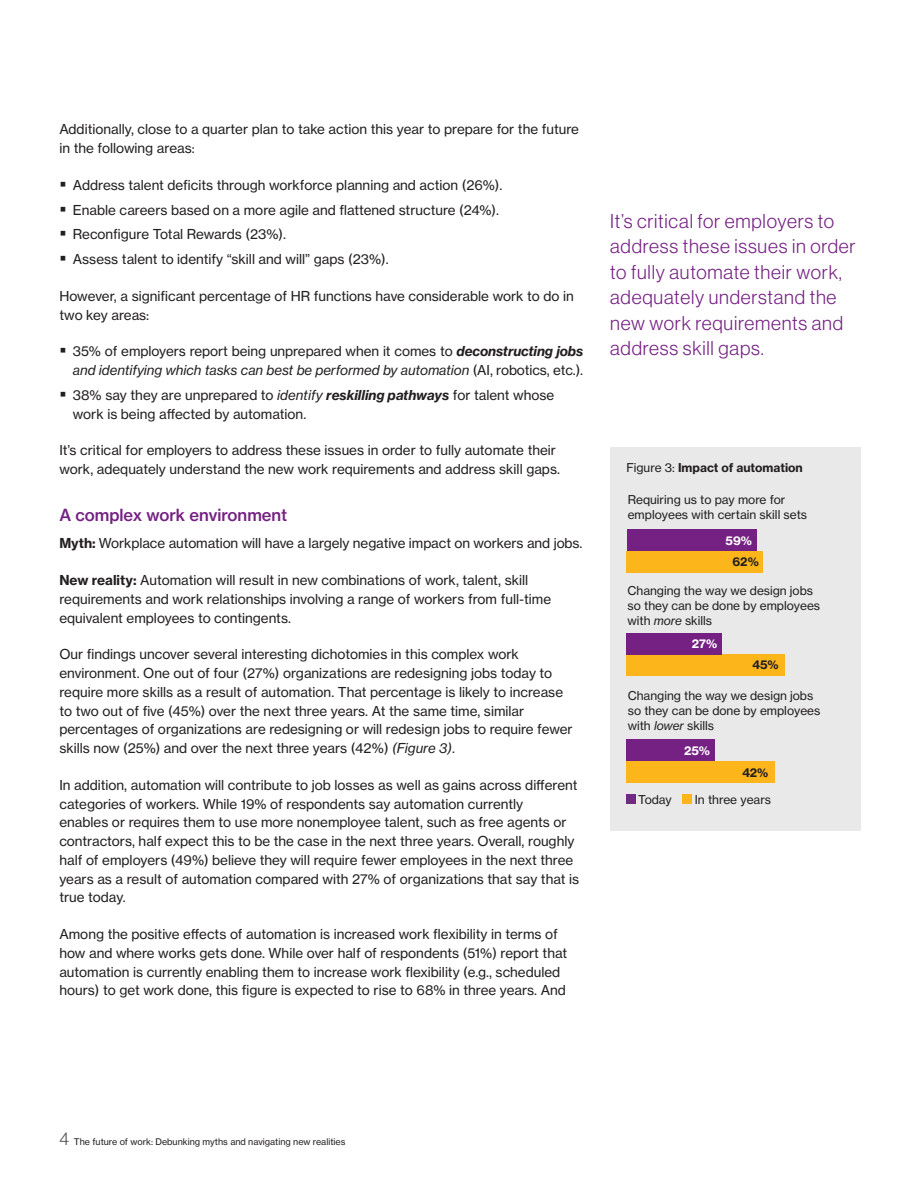
<style>
.page{position:relative;width:918px;height:1188px;background:#fff}
.page>*{position:absolute;margin:0;border:0;box-sizing:border-box;transform-origin:0 0}
.Callout_1__13pt_ligh{font:19.5px/25.5px "N Haas Grotesk DS Std 45 Lt";letter-spacing:.04em;color:#752183}
.Subhead_1__11_13_Med{font:16.5px "N Haas Grotesk TX Std 65 Md";color:#752183}
.Body_text_black{font:13.5px/18.8px "N Haas Grotesk TX Std 55 Rg";color:#231f20}
.t1{font:12px/15px "N Haas Grotesk TX Std 55 Rg";color:#231f20}
.Subhead_1__11_13_Med-2{font:12px "N Haas Grotesk TX Std 75 Bd";color:#231f20}
.t2{font:12px/21.1px "N Haas Grotesk TX Std 75 Bd";color:#fff;text-align:center}
.t3{font:9px "N Haas Grotesk TX Std 55 Rg";color:#231f20}
.s1{font-family:"N Haas Grotesk TX Std 76 Bd It"}
.s2{font-family:"N Haas Grotesk TX Std 56 It"}
.s3{font-family:"N Haas Grotesk TX Std 75 Bd"}
.s4{font-family:"N Haas Grotesk TX Std 55 Rg"}
.s5{color:#231f20}
.s6{font-family:"N Haas Grotesk DS Std 45 Lt";font-size:18px;color:#57585a}
</style>
<div class="page">
<div style="left:610px;top:447px;width:251px;height:384px;background:#e8e9e8"></div>
<div style="left:626px;top:794px;width:9px;height:10px;background:#6f2a82"></div>
<div style="left:682px;top:794px;width:10px;height:10px;background:#fcb61c"></div>
<div style="left:627px;top:551px;width:136px;height:21px;background:#fcb61c"></div>
<div style="left:627px;top:529px;width:130px;height:22px;background:#752183"></div>
<div style="left:627px;top:655px;width:158px;height:21px;background:#fcb61c"></div>
<div style="left:627px;top:633px;width:95px;height:21px;background:#752183"></div>
<div style="left:627px;top:761px;width:148px;height:21px;background:#fcb61c"></div>
<div style="left:627px;top:739px;width:88px;height:22px;background:#752183"></div>
<p class="Body_text_black" style="left:59px;top:120px;width:521px">Additionally, close to a quarter plan to take action this year to prepare for the future in the following areas:</p>
<p class="Body_text_black" style="left:73px;top:175px;width:431px">Address talent deficits through workforce planning and action (26%).</p>
<p class="Body_text_black" style="left:73px;top:200px;width:428px">Enable careers based on a more agile and flattened structure (24%).</p>
<p class="Body_text_black" style="left:73px;top:225px;width:215px">Reconfigure Total Rewards (23%).</p>
<p class="Body_text_black" style="left:73px;top:250px;width:317px">Assess talent to identify “skill and will” gaps (23%).</p>
<p class="Body_text_black" style="left:59px;top:286px;width:516px">However, a significant percentage of HR functions have considerable work to do in two key areas:</p>
<p class="Body_text_black" style="left:73px;top:342px;width:512px">35% of employers report being unprepared when it comes to <span class="s1">deconstructing jobs </span><span class="s2">and identifying which tasks can best be performed by automation</span> (AI, robotics, etc.).</p>
<p class="Body_text_black" style="left:73px;top:385px;width:483px">38% say they are unprepared to <span class="s2">identify</span> <span class="s1">reskilling pathways</span> for talent whose work is being affected by automation.</p>
<p class="Body_text_black" style="left:59px;top:441px;width:502px">It’s critical for employers to address these issues in order to fully automate their work, adequately understand the new work requirements and address skill gaps.</p>
<p class="Subhead_1__11_13_Med" style="left:59px;top:504px;width:229px">A complex work environment</p>
<p class="Body_text_black" style="left:59px;top:534px;width:525px"><span class="s3">Myth:</span> Workplace automation will have a largely negative impact on workers and jobs.</p>
<p class="Body_text_black" style="left:59px;top:571px;width:493px"><span class="s3">New reality:</span> Automation will result in new combinations of work, talent, skill requirements and work relationships involving a range of workers from full-time equivalent employees to contingents.</p>
<p class="Body_text_black" style="left:59px;top:645px;width:515px">Our findings uncover several interesting dichotomies in this complex work environment. One out of four (27%) organizations are redesigning jobs today to require more skills as a result of automation. That percentage is likely to increase to two out of five (45%) over the next three years. At the same time, similar percentages of organizations are redesigning or will redesign jobs to require fewer skills now (25%) and over the next three years (42%) <span class="s2">(Figure 3)</span>.</p>
<p class="Body_text_black" style="left:59px;top:775px;width:521px">In addition, automation will contribute to job losses as well as gains across different categories of workers. While 19% of respondents say automation currently<br>enables or requires them to use more nonemployee talent, such as free agents or contractors, half expect this to be the case in the next three years. Overall, roughly half of employers (49%) believe they will require fewer employees in the next three years as a result of automation compared with 27% of organizations that say that is true today.</p>
<p class="Body_text_black" style="left:59px;top:925px;width:509px">Among the positive effects of automation is increased work flexibility in terms of how and where works gets done. While over half of respondents (51%) report that automation is currently enabling them to increase work flexibility (e.g., scheduled hours) to get work done, this figure is expected to rise to 68% in three years. And</p>
<p class="Callout_1__13pt_ligh" style="left:610px;top:208px;width:247px">It’s critical for employers to address these issues in order to fully automate their work, adequately understand the new work requirements and address skill gaps.</p>
<p class="Subhead_1__11_13_Med-2" style="left:626px;top:460px;width:178px"><span class="s4">Figure 3:</span> Impact of automation</p>
<p class="t1" style="left:628px;top:492px;width:181px">Requiring us to pay more for employees with certain skill sets</p>
<p class="t2" style="left:726px;top:530px;width:35px">59%<br><span class="s5">62%</span></p>
<p class="t1" style="left:627px;top:583px;width:194px">Changing the way we design jobs so they can be done by employees with <span class="s2">more</span> skills</p>
<p class="t2" style="left:692px;top:633px;width:27px">27%</p>
<p class="Subhead_1__11_13_Med-2" style="left:752px;top:657px;width:28px">45%</p>
<p class="t1" style="left:628px;top:688px;width:194px">Changing the way we design jobs so they can be done by employees with <span class="s2">lower</span> skills</p>
<p class="t2" style="left:684px;top:740px;width:27px">25%</p>
<p class="Subhead_1__11_13_Med-2" style="left:742px;top:765px;width:28px">42%</p>
<p class="t1" style="left:638px;top:792px;width:35px">Today</p>
<p class="t1" style="left:695px;top:792px;width:78px">In three years</p>
<p class="t3" style="left:59px;top:1136px;width:288px"><span class="s6">4</span> The future of work: Debunking myths and navigating new realities</p>
</div>
